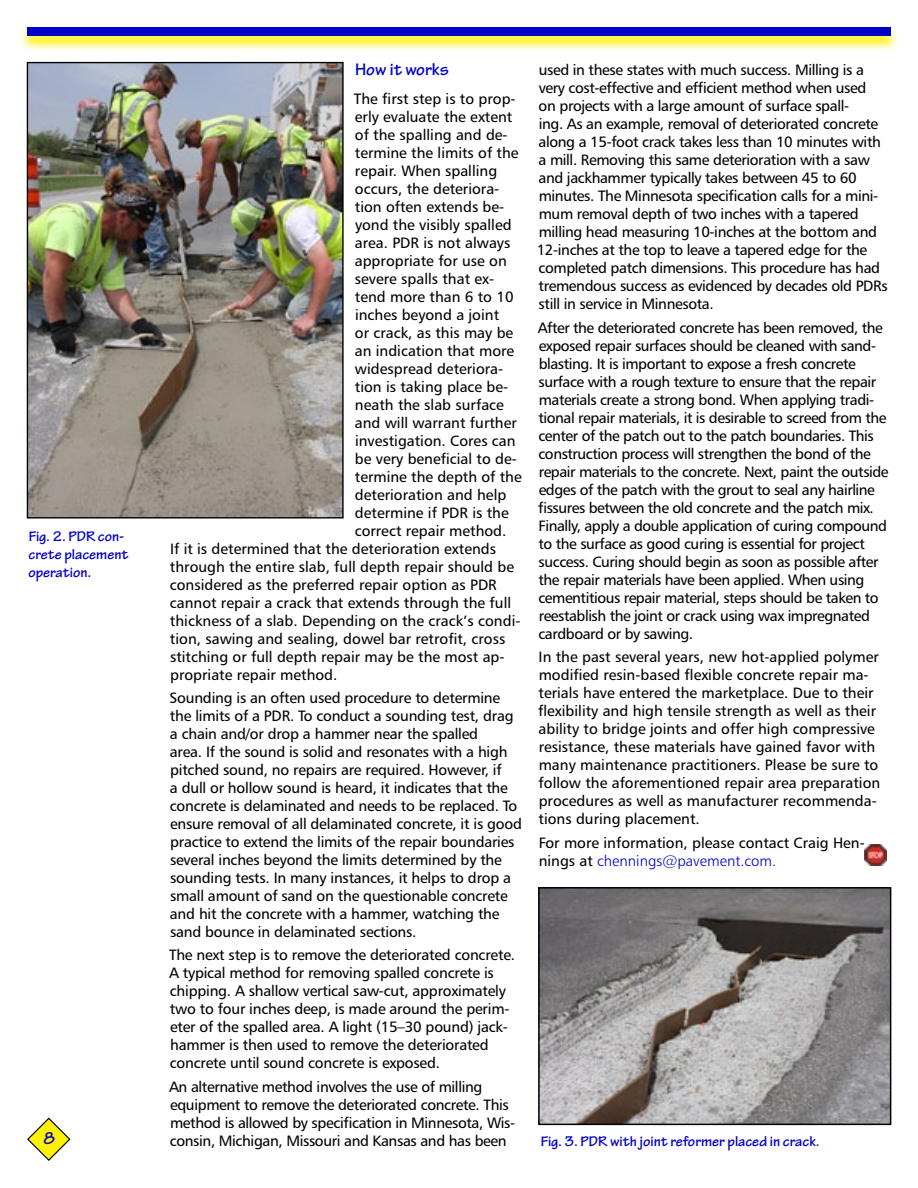
<style>
.page{position:relative;width:918px;height:1188px;background:#fff}
.page>*{position:absolute;margin:0;border:0;box-sizing:border-box;transform-origin:0 0}
.t1{font:700 18px "Tekton Pro";color:#0000c8}
.t2{font:15px/18px "Humanist 777 BT Roman B";letter-spacing:-.015em;color:#000}
.t3{font:700 15px/18px "Tekton Pro";color:#0000c8}
.t4{font:15px "Humanist 777 BT Light B";color:#0000c8}
.s1{font-family:"Humanist 777 BT Roman B";color:#000}
</style>
<div class="page">
<svg style="left:21px;top:29px;width:876px;height:22px;background:#fff88a"></svg>
<div style="left:27px;top:27px;width:864px;height:9px;background:#0000c8"></div>
<svg style="left:27px;top:1117px;width:44px;height:44px"></svg>
<img style="left:865px;top:845px;width:21px;height:21px">
<img style="left:29px;top:64px;width:313px;height:453px">
<div style="left:27px;top:62px;width:317px;height:457px;border:1px solid #000"></div>
<img style="left:541px;top:890px;width:347px;height:232px">
<div style="left:538px;top:887px;width:353px;height:238px;border:2px solid #000"></div>
<p class="t3" style="left:28px;top:528px;width:102px">Fig. 2. PDR con&shy;crete placement operation.</p>
<p class="t1" style="left:43px;top:1127px;width:13px">8</p>
<p class="t1" style="left:355px;top:59px;width:95px">How it works</p>
<p class="t2" style="left:354px;top:89px;width:163px">The first step is to prop-</p>
<p class="t2" style="left:355px;top:107px;width:159px">erly evaluate the extent</p>
<p class="t2" style="left:355px;top:125px;width:154px">of the spalling and de-</p>
<p class="t2" style="left:355px;top:143px;width:165px">termine the limits of the</p>
<p class="t2" style="left:355px;top:161px;width:144px">repair. When spalling</p>
<p class="t2" style="left:355px;top:179px;width:146px">occurs, the deteriora-</p>
<p class="t2" style="left:355px;top:197px;width:151px">tion often extends be-</p>
<p class="t2" style="left:355px;top:215px;width:158px">yond the visibly spalled</p>
<p class="t2" style="left:355px;top:233px;width:157px">area. PDR is not always</p>
<p class="t2" style="left:355px;top:251px;width:154px">appropriate for use on</p>
<p class="t2" style="left:355px;top:269px;width:141px">severe spalls that ex-</p>
<p class="t2" style="left:355px;top:287px;width:160px">tend more than 6 to 10</p>
<p class="t2" style="left:355px;top:305px;width:146px">inches beyond a joint</p>
<p class="t2" style="left:355px;top:323px;width:160px">or crack, as this may be</p>
<p class="t2" style="left:355px;top:341px;width:161px">an indication that more</p>
<p class="t2" style="left:355px;top:359px;width:150px">widespread deteriora-</p>
<p class="t2" style="left:355px;top:377px;width:155px">tion is taking place be-</p>
<p class="t2" style="left:355px;top:395px;width:150px">neath the slab surface</p>
<p class="t2" style="left:355px;top:413px;width:164px">and will warrant further</p>
<p class="t2" style="left:355px;top:431px;width:162px">investigation. Cores can</p>
<p class="t2" style="left:355px;top:449px;width:163px">be very beneficial to de-</p>
<p class="t2" style="left:355px;top:467px;width:168px">termine the depth of the</p>
<p class="t2" style="left:355px;top:485px;width:153px">deterioration and help</p>
<p class="t2" style="left:355px;top:503px;width:155px">determine if PDR is the</p>
<p class="t2" style="left:355px;top:521px;width:153px">correct repair method.</p>
<p class="t2" style="left:170px;top:539px;width:328px">If it is determined that the deterioration extends</p>
<p class="t2" style="left:170px;top:557px;width:346px">through the entire slab, full depth repair should be</p>
<p class="t2" style="left:170px;top:575px;width:329px">considered as the preferred repair option as PDR</p>
<p class="t2" style="left:170px;top:593px;width:343px">cannot repair a crack that extends through the full</p>
<p class="t2" style="left:170px;top:611px;width:352px">thickness of a slab. Depending on the crack’s condi-</p>
<p class="t2" style="left:170px;top:629px;width:337px">tion, sawing and sealing, dowel bar retrofit, cross</p>
<p class="t2" style="left:170px;top:647px;width:336px">stitching or full depth repair may be the most ap-</p>
<p class="t2" style="left:170px;top:665px;width:169px">propriate repair method.</p>
<p class="t2" style="left:170px;top:689px;width:354px">Sounding is an often used procedure to determine the limits of a PDR. To conduct a sounding test, drag a chain and/or drop a hammer near the spalled<br>area. If the sound is solid and resonates with a high pitched sound, no repairs are required. However, if<br>a dull or hollow sound is heard, it indicates that the concrete is delaminated and needs to be replaced. To ensure removal of all delaminated concrete, it is good practice to extend the limits of the repair boundaries several inches beyond the limits determined by the sounding tests. In many instances, it helps to drop a small amount of sand on the questionable concrete and hit the concrete with a hammer, watching the sand bounce in delaminated sections.</p>
<p class="t2" style="left:169px;top:946px;width:348px">The next step is to remove the deteriorated concrete.<br>A typical method for removing spalled concrete is chipping. A shallow vertical saw-cut, approximately two to four inches deep, is made around the perim&shy;eter of the spalled area. A light (15–30 pound) jack&shy;hammer is then used to remove the deteriorated concrete until sound concrete is exposed.</p>
<p class="t2" style="left:169px;top:1077px;width:348px">An alternative method involves the use of milling equipment to remove the deteriorated concrete. This method is allowed by specification in Minnesota, Wis&shy;consin, Michigan, Missouri and Kansas and has been</p>
<p class="t2" style="left:537px;top:61px;width:352px">used in these states with much success. Milling is a very cost-effective and efficient method when used<br>on projects with a large amount of surface spall-<br>ing. As an example, removal of deteriorated concrete along a 15-foot crack takes less than 10 minutes with a mill. Removing this same deterioration with a saw and jackhammer typically takes between 45 to 60 minutes. The Minnesota specification calls for a mini&shy;mum removal depth of two inches with a tapered milling head measuring 10-inches at the bottom and 12-inches at the top to leave a tapered edge for the completed patch dimensions. This procedure has had tremendous success as evidenced by decades old PDRs still in service in Minnesota.</p>
<p class="t2" style="left:538px;top:318px;width:352px">After the deteriorated concrete has been removed, the exposed repair surfaces should be cleaned with sand&shy;blasting. It is important to expose a fresh concrete surface with a rough texture to ensure that the repair materials create a strong bond. When applying tradi&shy;tional repair materials, it is desirable to screed from the center of the patch out to the patch boundaries. This construction process will strengthen the bond of the repair materials to the concrete. Next, paint the outside edges of the patch with the grout to seal any hairline fissures between the old concrete and the patch mix.<br>Finally, apply a double application of curing compound to the surface as good curing is essential for project success. Curing should begin as soon as possible after the repair materials have been applied. When using cementitious repair material, steps should be taken to reestablish the joint or crack using wax impregnated cardboard or by sawing.</p>
<p class="t2" style="left:538px;top:648px;width:344px">In the past several years, new hot-applied polymer modified resin-based flexible concrete repair ma&shy;terials have entered the marketplace. Due to their flexibility and high tensile strength as well as their ability to bridge joints and offer high compressive resistance, these materials have gained favor with many maintenance practitioners. Please be sure to follow the aforementioned repair area preparation procedures as well as manufacturer recommenda&shy;tions during placement.</p>
<p class="t2" style="left:539px;top:833px;width:328px">For more information, please contact Craig Hen-</p>
<p class="t4" style="left:539px;top:851px;width:239px"><span class="s1">nings at</span> chennings@pavement.com.</p>
<p class="t3" style="left:541px;top:1133px;width:280px">Fig. 3. PDR with joint reformer placed in crack.</p>
</div>
